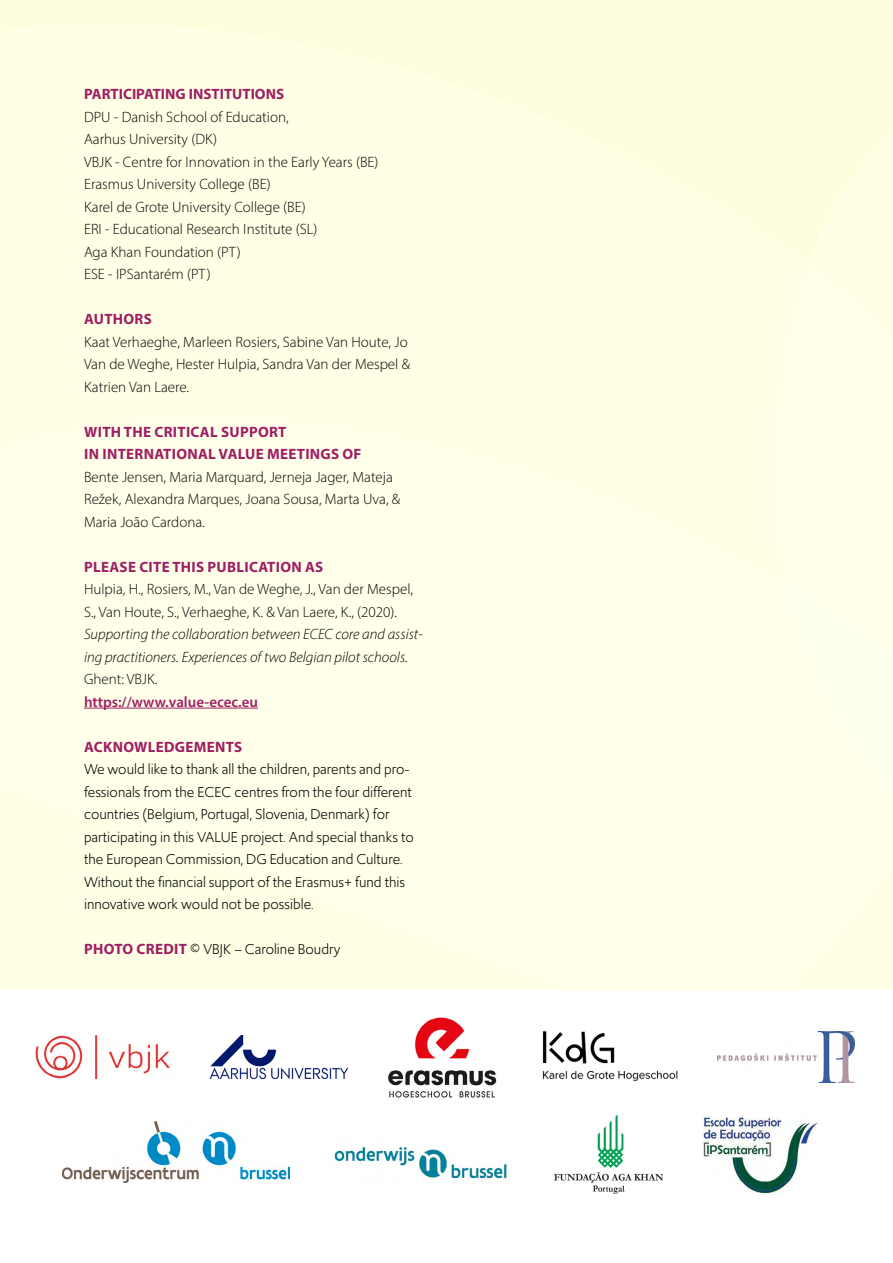
<style>
.page{position:relative;width:893px;height:1263px;background:#fff}
.page>*{position:absolute;margin:0;border:0;box-sizing:border-box;transform-origin:0 0}
.t1{font:300 15px/22.5px "Myriad Pro";color:#000}
.t2{font:15px/22.5px "Upgrade";color:#000}
.t3{font:italic 300 15px/22.5px "Myriad Pro";color:#000}
.t4{font:700 15px/22.5px "Myriad Pro";letter-spacing:.02em;color:#9e1f63}
.t5{font:700 15px "Myriad Pro";color:#9e1f63}
.t6{font:600 15px "Myriad Pro";color:#9e1f63}
.s1{font-family:"Myriad Pro";font-weight:700;color:#9e1f63}
</style>
<div class="page">
<div style="left:0;top:13px;width:734px;height:394px;background:#feffe5"></div>
<div style="left:734px;top:0;width:159px;height:407px;background:#fefede"></div>
<div style="left:748px;top:290px;width:145px;height:117px;background:#ffffea"></div>
<div style="left:0;top:407px;width:893px;height:583px;background:#ffffea"></div>
<hr style="left:84px;top:708px;width:174px;height:1px;background:#9e1f63">
<img style="left:36px;top:1035px;width:134px;height:44px">
<img style="left:210px;top:1036px;width:139px;height:42px">
<img style="left:388px;top:1017px;width:109px;height:81px">
<img style="left:542px;top:1031px;width:136px;height:51px">
<img style="left:717px;top:1032px;width:137px;height:51px">
<img style="left:554px;top:1114px;width:109px;height:80px">
<img style="left:702px;top:1115px;width:116px;height:79px">
<img style="left:62px;top:1121px;width:227px;height:61px">
<img style="left:334px;top:1145px;width:173px;height:37px">
<p class="t5" style="left:84px;top:84px;width:202px">PARTICIPATING INSTITUTIONS</p>
<p class="t1" style="left:84px;top:105px;width:296px">DPU - Danish School of Education,<br>Aarhus University (DK)<br>VBJK - Centre for Innovation in the Early Years (BE)<br>Erasmus University College (BE)<br>Karel de Grote University College (BE)<br>ERI - Educational Research Institute (SL)<br>Aga Khan Foundation (PT)<br>ESE - IPSantarém (PT)</p>
<p class="t4" style="left:84px;top:307px;width:69px">AUTHORS</p>
<p class="t1" style="left:84px;top:330px;width:328px">Kaat Verhaeghe, Marleen Rosiers, Sabine Van Houte, Jo<br>Van de Weghe, Hester Hulpia, Sandra Van der Mespel &amp;<br>Katrien Van Laere.</p>
<p class="t4" style="left:84px;top:420px;width:279px">WITH THE CRITICAL SUPPORT<br>IN INTERNATIONAL VALUE MEETINGS OF</p>
<p class="t1" style="left:84px;top:465px;width:318px">Bente Jensen, Maria Marquard, Jerneja Jager, Mateja<br>Režek, Alexandra Marques, Joana Sousa, Marta Uva, &amp;<br>Maria João Cardona.</p>
<p class="t4" style="left:84px;top:555px;width:241px">PLEASE CITE THIS PUBLICATION AS</p>
<p class="t1" style="left:84px;top:578px;width:330px">Hulpia, H., Rosiers, M., Van de Weghe, J., Van der Mespel,<br>S., Van Houte, S., Verhaeghe, K. &amp; Van Laere, K., (2020).</p>
<p class="t3" style="left:84px;top:623px;width:340px">Supporting the collaboration between ECEC core and assist&shy;ing practitioners. Experiences of two Belgian pilot schools.</p>
<p class="t1" style="left:84px;top:668px;width:75px">Ghent: VBJK.</p>
<p class="t6" style="left:84px;top:692px;width:175px">https://www.value-ecec.eu</p>
<p class="t4" style="left:84px;top:735px;width:160px">ACKNOWLEDGEMENTS</p>
<p class="t2" style="left:84px;top:758px;width:331px">We would like to thank all the children, parents and pro&shy;fessionals from the ECEC centres from the four different countries (Belgium, Portugal, Slovenia, Denmark) for participating in this VALUE project. And special thanks to the European Commission, DG Education and Culture.<br>Without the financial support of the Erasmus+ fund this innovative work would not be possible.</p>
<p class="t2" style="left:84px;top:938px;width:258px"><span class="s1">PHOTO CREDIT</span> © VBJK – Caroline Boudry</p>
</div>
